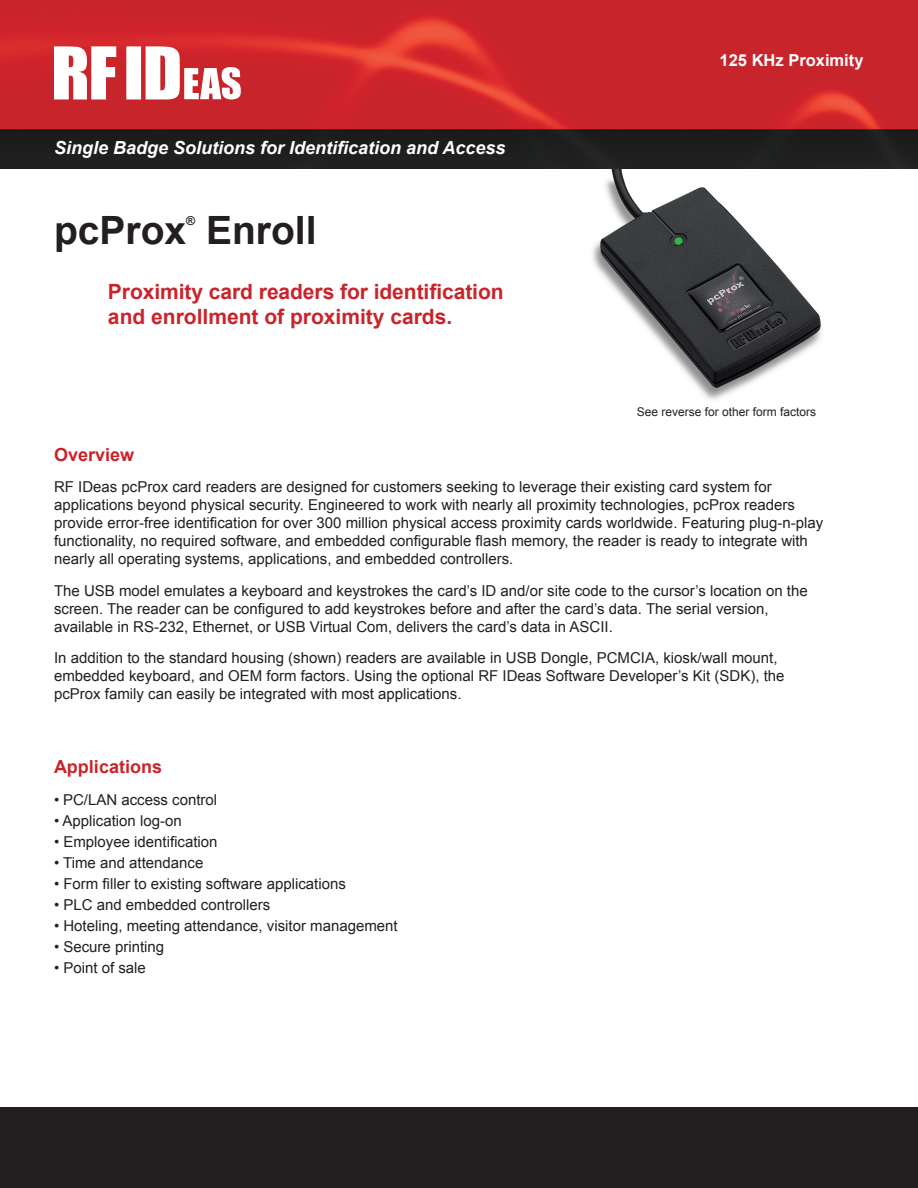
<style>
.page{position:relative;width:918px;height:1188px;background:#fff}
.page>*{position:absolute;margin:0;border:0;box-sizing:border-box;transform-origin:0 0}
.TITLE_TEXT{font:700 39px "Arial";color:#231f20}
.HEADING_1{font:700 21px/25.2px "Arial";letter-spacing:-.005em;color:#ca242b}
.t1{font:italic 700 18px "Arial";color:#fff}
.HEADING_1-2{font:700 18px "Arial";color:#ca242b}
.t2{font:700 16.5px "Arial";color:#fff}
.PARAGRAPH{font:15px/18px "Arial";color:#231f20}
.TITLE_TEXT-2{font:700 12.3px "Arial";color:#231f20}
.t3{font:12px "Arial";color:#231f20}
</style>
<div class="page">
<div style="left:0;top:1107px;width:918px;height:81px;background:#231f20"></div>
<img style="left:573px;top:168px;width:289px;height:232px">
<img style="left:0;top:0;width:918px;height:168px">
<svg style="left:54px;top:46px;width:187px;height:53px"></svg>
<p class="t1" style="left:54px;top:136px;width:453px">Single Badge Solutions for Identification and Access</p>
<p class="TITLE_TEXT" style="left:54px;top:205px;width:134px">pcProx</p>
<p class="TITLE_TEXT-2" style="left:186px;top:213px;width:11px">®</p>
<p class="TITLE_TEXT" style="left:206px;top:205px;width:112px">Enroll</p>
<p class="HEADING_1" style="left:108px;top:280px;width:397px">Proximity card readers for identification and enrollment of proximity cards.</p>
<p class="t2" style="left:720px;top:49px;width:145px">125 KHz Proximity</p>
<p class="t3" style="left:637px;top:404px;width:181px">See reverse for other form factors</p>
<p class="HEADING_1-2" style="left:54px;top:443px;width:82px">Overview</p>
<p class="PARAGRAPH" style="left:54px;top:478px;width:771px">RF IDeas pcProx card readers are designed for customers seeking to leverage their existing card system for applications beyond physical security. Engineered to work with nearly all proximity technologies, pcProx readers provide error-free identification for over 300 million physical access proximity cards worldwide. Featuring plug-n-play functionality, no required software, and embedded configurable flash memory, the reader is ready to integrate with nearly all operating systems, applications, and embedded controllers.</p>
<p class="PARAGRAPH" style="left:54px;top:582px;width:755px">The USB model emulates a keyboard and keystrokes the card’s ID and/or site code to the cursor’s location on the screen. The reader can be configured to add keystrokes before and after the card’s data. The serial version, available in RS-232, Ethernet, or USB Virtual Com, delivers the card’s data in ASCII.</p>
<p class="PARAGRAPH" style="left:54px;top:649px;width:732px">In addition to the standard housing (shown) readers are available in USB Dongle, PCMCIA, kiosk/wall mount, embedded keyboard, and OEM form factors. Using the optional RF IDeas Software Developer’s Kit (SDK), the pcProx family can easily be integrated with most applications.</p>
<p class="HEADING_1-2" style="left:54px;top:755px;width:110px">Applications</p>
<p class="PARAGRAPH" style="left:54px;top:791px;width:165px">• PC/LAN access control</p>
<p class="PARAGRAPH" style="left:54px;top:812px;width:129px">• Application log-on</p>
<p class="PARAGRAPH" style="left:54px;top:833px;width:165px">• Employee identification</p>
<p class="PARAGRAPH" style="left:54px;top:854px;width:151px">• Time and attendance</p>
<p class="PARAGRAPH" style="left:54px;top:875px;width:294px">• Form filler to existing software applications</p>
<p class="PARAGRAPH" style="left:54px;top:896px;width:218px">• PLC and embedded controllers</p>
<p class="PARAGRAPH" style="left:54px;top:917px;width:345px">• Hoteling, meeting attendance, visitor management</p>
<p class="PARAGRAPH" style="left:54px;top:938px;width:112px">• Secure printing</p>
<p class="PARAGRAPH" style="left:54px;top:959px;width:93px">• Point of sale</p>
</div>
